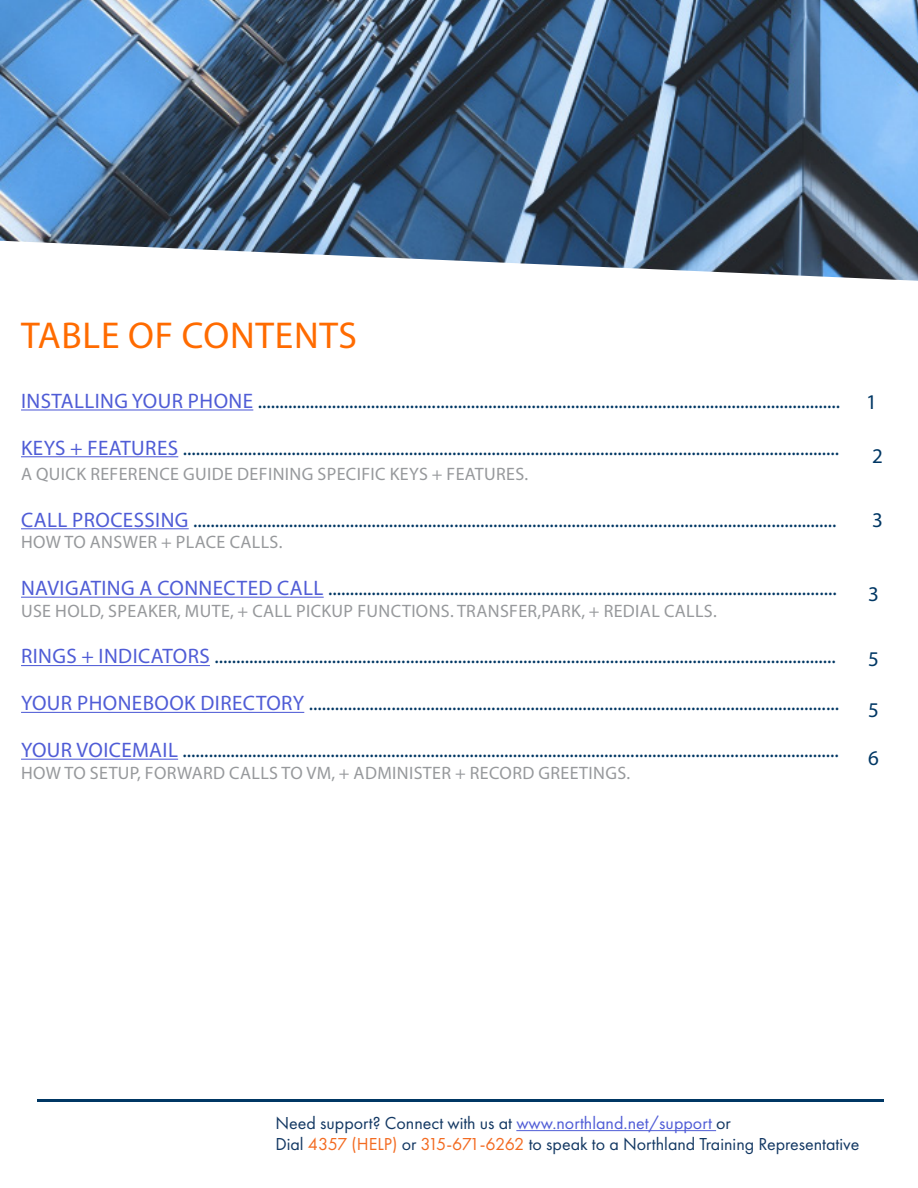
<style>
.page{position:relative;width:918px;height:1188px;background:#fff}
.page>*{position:absolute;margin:0;border:0;box-sizing:border-box;transform-origin:0 0}
.t1{font:37.5px "Myriad Pro";letter-spacing:.02em;color:#ff6b00}
.t2{font:21px "Myriad Pro";letter-spacing:.02em;color:#003764}
.t3{font:18px "Myriad Pro";letter-spacing:.02em;color:#97999c}
.t4{font:18px "Futura PT";color:#133863}
.s1{color:#4f5cd6}
.s2{color:#f36b21}
</style>
<div class="page">
<img style="left:0;top:0;width:918px;height:241px">
<svg style="left:9px;top:241px;width:909px;height:40px"></svg>
<hr style="left:37px;top:1099px;width:846px;height:3px;background:#003764">
<hr style="left:21px;top:409px;width:232px;height:2px;background:#4f5cd6">
<hr style="left:21px;top:456px;width:157px;height:1px;background:#4f5cd6">
<hr style="left:21px;top:528px;width:168px;height:1px;background:#4f5cd6">
<hr style="left:21px;top:597px;width:303px;height:1px;background:#4f5cd6">
<hr style="left:21px;top:665px;width:189px;height:1px;background:#4f5cd6">
<hr style="left:21px;top:712px;width:283px;height:1px;background:#4f5cd6">
<hr style="left:21px;top:759px;width:157px;height:1px;background:#4f5cd6">
<hr style="left:516px;top:1130px;width:200px;height:1px;background:#4f5cd6">
<p class="t1" style="left:21px;top:313px;width:337px">TABLE OF CONTENTS</p>
<p class="t2" style="left:21px;top:388px;width:821px"><span class="s1">INSTALLING YOUR PHONE</span> ......................................................................................................................................</p>
<p class="t2" style="left:21px;top:435px;width:820px"><span class="s1">KEYS + FEATURES</span> .......................................................................................................................................................</p>
<p class="t3" style="left:21px;top:463px;width:509px">A QUICK REFERENCE GUIDE DEFINING SPECIFIC KEYS + FEATURES.</p>
<p class="t2" style="left:21px;top:507px;width:817px"><span class="s1">CALL PROCESSING</span> ....................................................................................................................................................</p>
<p class="t3" style="left:21px;top:531px;width:263px">HOW TO ANSWER + PLACE CALLS.</p>
<p class="t2" style="left:21px;top:575px;width:817px"><span class="s1">NAVIGATING A CONNECTED CALL</span> .....................................................................................................................</p>
<p class="t3" style="left:21px;top:600px;width:697px">USE HOLD, SPEAKER, MUTE, + CALL PICKUP FUNCTIONS. TRANSFER,PARK, + REDIAL CALLS.</p>
<p class="t2" style="left:21px;top:643px;width:816px"><span class="s1">RINGS + INDICATORS</span> ...............................................................................................................................................</p>
<p class="t2" style="left:21px;top:690px;width:819px"><span class="s1">YOUR PHONEBOOK DIRECTORY</span> ..........................................................................................................................</p>
<p class="t2" style="left:21px;top:737px;width:819px"><span class="s1">YOUR VOICEMAIL</span> .......................................................................................................................................................</p>
<p class="t3" style="left:21px;top:762px;width:611px">HOW TO SETUP, FORWARD CALLS TO VM, + ADMINISTER + RECORD GREETINGS.</p>
<p class="t2" style="left:866px;top:389px;width:12px">1</p>
<p class="t2" style="left:872px;top:443px;width:12px">2</p>
<p class="t2" style="left:872px;top:507px;width:12px">3</p>
<p class="t2" style="left:868px;top:582px;width:12px">3</p>
<p class="t2" style="left:868px;top:646px;width:12px">5</p>
<p class="t2" style="left:868px;top:697px;width:12px">5</p>
<p class="t2" style="left:868px;top:745px;width:12px">6</p>
<p class="t4" style="left:275px;top:1112px;width:457px">Need support? Connect with us at <span class="s1">www.northland.net/support</span> or</p>
<p class="t4" style="left:275px;top:1133px;width:586px">Dial <span class="s2">4357 (HELP)</span> or <span class="s2">315-671-6262</span> to speak to a Northland Training Representative</p>
</div>
